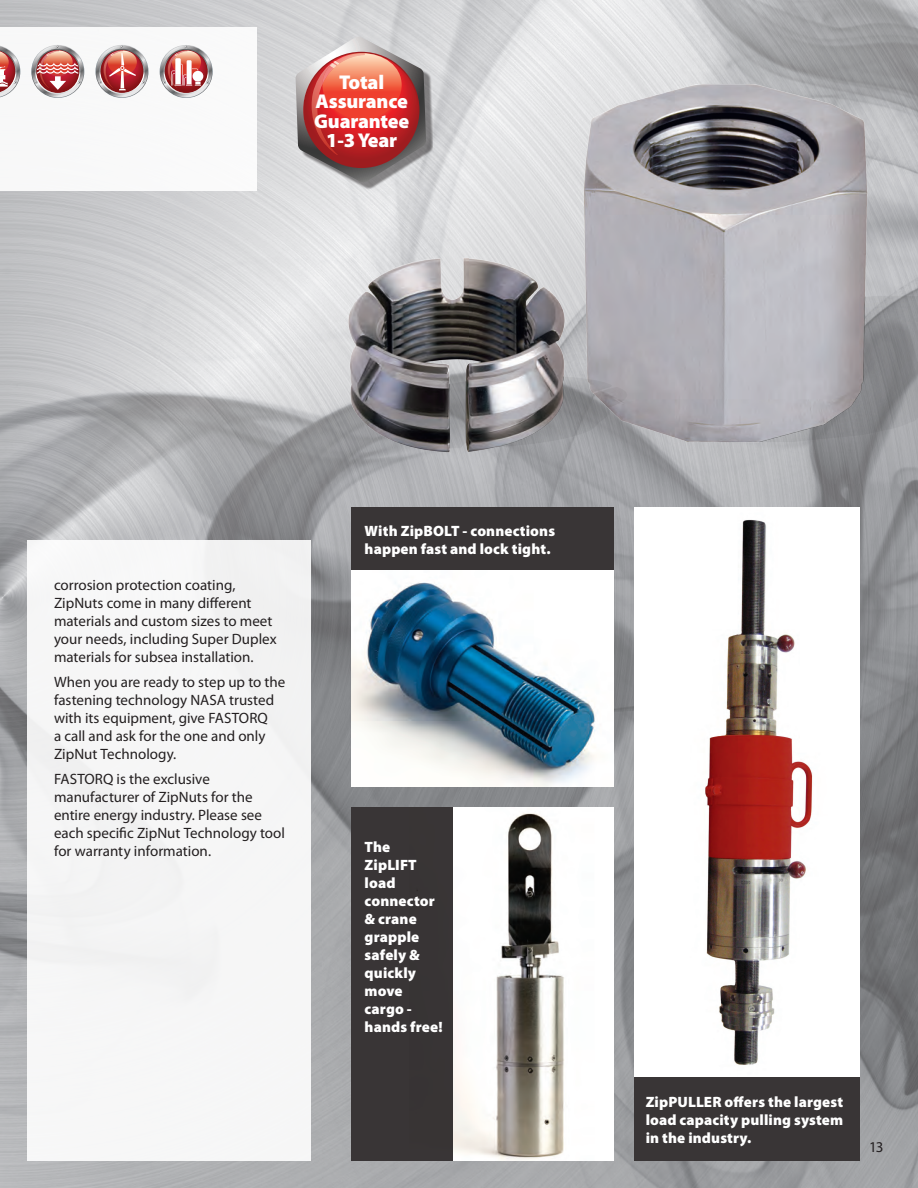
<style>
.page{position:relative;width:918px;height:1188px;background:#fff}
.page>*{position:absolute;margin:0;border:0;box-sizing:border-box;transform-origin:0 0}
.t1{font:900 19.95px/19.2px "Myriad Pro";letter-spacing:-.01em;color:#fff;text-align:center}
.t2{font:15px/18px "Myriad Pro";color:#231f20}
.t3{font:900 15px/18px "Myriad Pro";letter-spacing:.01em;color:#fff}
</style>
<div class="page">
<img style="left:0;top:0;width:918px;height:1188px">
<div style="left:0;top:27px;width:256px;height:163px;background:#fff"></div>
<svg style="left:95px;top:45px;width:54px;height:53px"></svg>
<svg style="left:97px;top:46px;width:50px;height:50px"></svg>
<svg style="left:161px;top:46px;width:50px;height:50px"></svg>
<div style="left:193px;top:71px;width:10px;height:11px;background:#fff;border-radius:50%"></div>
<svg style="left:0;top:46px;width:20px;height:51px"></svg>
<svg style="left:33px;top:46px;width:50px;height:50px"></svg>
<div style="left:299px;top:40px;width:134px;height:150px;background:#231f20;opacity:.5"></div>
<svg style="left:296px;top:37px;width:130px;height:146px;background:#c16e6a"></svg>
<div style="left:27px;top:540px;width:283px;height:621px;background:#f6f6f6"></div>
<img style="left:351px;top:570px;width:262px;height:216px">
<div style="left:351px;top:508px;width:262px;height:62px;background:#393536"></div>
<img style="left:452px;top:808px;width:161px;height:353px">
<img style="left:634px;top:518px;width:226px;height:560px">
<div style="left:351px;top:808px;width:101px;height:353px;background:#393536"></div>
<img style="left:490px;top:30px;width:428px;height:488px">
<img style="left:285px;top:235px;width:423px;height:242px">
<div style="left:634px;top:1078px;width:226px;height:83px;background:#393536"></div>
<p class="t1" style="left:314px;top:73px;width:97px">Total<br>Assurance<br>Guarantee<br>1-3 Year</p>
<p class="t2" style="left:54px;top:576px;width:224px">corrosion protection coating, ZipNuts come in many different materials and custom sizes to meet your needs, including Super Duplex materials for subsea installation.</p>
<p class="t2" style="left:54px;top:673px;width:233px">When you are ready to step up to the fastening technology NASA trusted with its equipment, give FASTORQ<br>a call and ask for the one and only<br>ZipNut Technology.</p>
<p class="t2" style="left:54px;top:769px;width:233px">FASTORQ is the exclusive manufacturer of ZipNuts for the entire energy industry. Please see each specific ZipNut Technology tool for warranty information.</p>
<p class="t3" style="left:365px;top:522px;width:192px">With ZipBOLT - connections happen fast and lock tight.</p>
<p class="t3" style="left:365px;top:838px;width:80px">The<br>ZipLIFT load connector &amp; crane grapple safely &amp; quickly move cargo - hands free!</p>
<p class="t3" style="left:646px;top:1093px;width:199px;text-align:justify">ZipPULLER offers the largest load capacity pulling system in the industry.</p>
<p class="t2" style="left:869px;top:1138px;width:16px">13</p>
</div>
